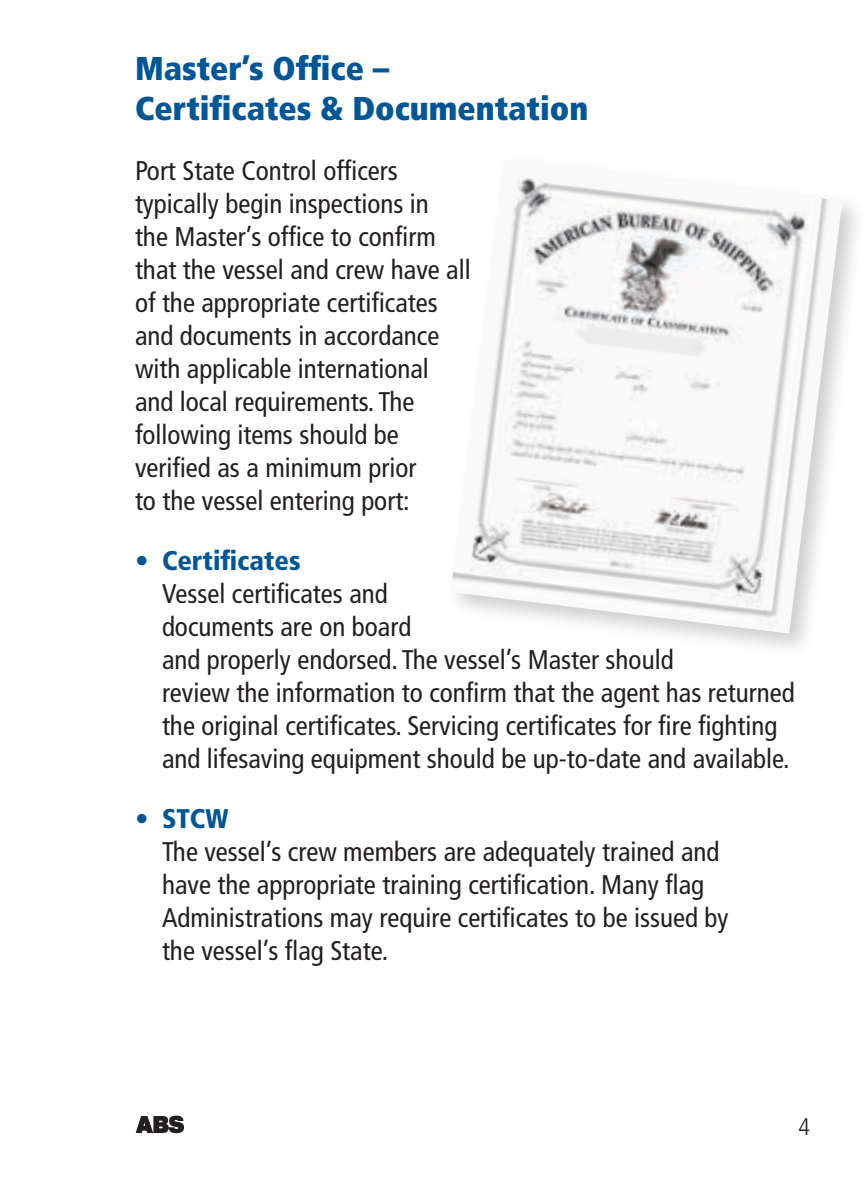
<style>
.page{position:relative;width:864px;height:1188px;background:#fff}
.page>*{position:absolute;margin:0;border:0;box-sizing:border-box;transform-origin:0 0}
.t1{font:900 condensed 33px/39.6px "Frutiger";color:#005697}
.t2{font:condensed 27px/33px "Frutiger";color:#231f20}
.t3{font:900 condensed 27px "Frutiger";color:#005697}
.t4{font:300 condensed 24px "Frutiger";color:#231f20}
</style>
<div class="page">
<svg style="left:136px;top:1116px;width:48px;height:18px"></svg>
<div style="left:445px;top:153px;width:419px;height:506px;background:#231f20;opacity:.22"></div>
<img style="left:451px;top:159px;width:391px;height:475px">
<p class="t1" style="left:135px;top:49px;width:455px">Master’s Office –<br>Certificates &amp; Documentation</p>
<p class="t2" style="left:135px;top:154px;width:337px">Port State Control officers typically begin inspections in<br>the Master’s office to confirm that the vessel and crew have all of the appropriate certificates and documents in accordance with applicable international and local requirements. The following items should be verified as a minimum prior<br>to the vessel entering port:</p>
<p class="t3" style="left:135px;top:544px;width:167px">• Certificates</p>
<p class="t2" style="left:162px;top:577px;width:634px">Vessel certificates and<br>documents are on board<br>and properly endorsed. The vessel’s Master should<br>review the information to confirm that the agent has returned the original certificates. Servicing certificates for fire fighting and lifesaving equipment should be up-to-date and available.</p>
<p class="t3" style="left:135px;top:802px;width:95px">• STCW</p>
<p class="t2" style="left:162px;top:835px;width:568px">The vessel’s crew members are adequately trained and have the appropriate training certification. Many flag Administrations may require certificates to be issued by the vessel’s flag State.</p>
<p class="t4" style="left:798px;top:1113px;width:13px">4</p>
</div>
